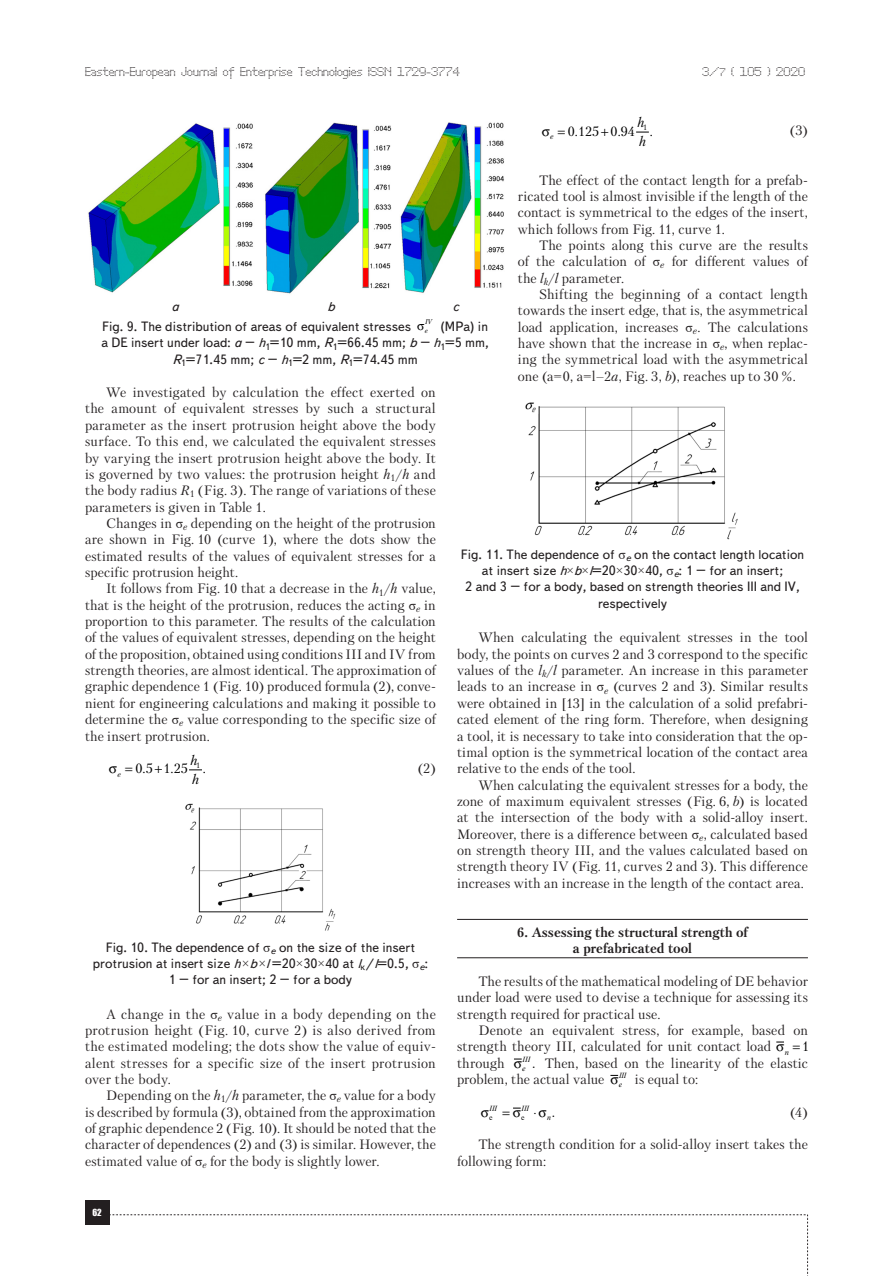
<style>
.page{position:relative;width:893px;height:1276px;background:#fff}
.page>*{position:absolute;margin:0;border:0;box-sizing:border-box;transform-origin:0 0}
.Text__англ{font:13.5px/16.4px "Petersburg C";letter-spacing:.005em;color:#231f20;text-align:justify}
.Рисунок{font:13.5px/16.2px "Text Book C";color:#231f20;text-align:center}
.Раздел_статьи{font:700 13.5px/16.4px "Petersburg C";color:#231f20;text-align:center}
.Рисунок-2{font:italic 13.5px "Text Book C";color:#231f20}
.t1{font:13.5px "Times New Roman";color:#000}
.t2{font:13.5px "Petersburg C";color:#000}
.t3{font:13.35px "Petersburg C";letter-spacing:.005em;color:#000}
.t4{font:italic 13.35px/19.2px "Petersburg C";color:#000}
.t5{font:12px "Perfo";letter-spacing:.015em;color:#231f20}
.t6{font:9px "Impact";color:#fff}
.t7{font:italic 7.8px/9.4px "Times New Roman";letter-spacing:-.01em;color:#000}
.t8{font:italic 7.8px "Petersburg C";color:#000}
.t9{font:7.8px "Petersburg C";color:#000}
.t10{font:7.8px "Times New Roman";color:#000}
.t11{font:italic 6.9px/8.6px "Petersburg C";color:#000}
.s1{font-size:10.5px}
.s2{font-style:italic}
.s3{font-family:"Times New Roman"}
.s4{font-family:"Times New Roman";font-style:italic}
</style>
<div class="page">
<div style="left:85px;top:1200px;width:24px;height:24px;background:#231f20"></div>
<svg style="left:109px;top:1214px;width:699px;height:62px"></svg>
<hr style="left:457px;top:919px;width:351px;height:1px;background:#231f20">
<hr style="left:457px;top:957px;width:351px;height:1px;background:#231f20">
<img style="left:88px;top:123px;width:165px;height:170px">
<img style="left:265px;top:122px;width:127px;height:172px">
<img style="left:400px;top:122px;width:104px;height:171px">
<img style="left:185px;top:803px;width:151px;height:128px">
<img style="left:525px;top:402px;width:213px;height:138px">
<svg style="left:776px;top:1041px;width:8px;height:2px"></svg>
<svg style="left:514px;top:1058px;width:8px;height:2px"></svg>
<svg style="left:513px;top:1107px;width:8px;height:2px"></svg>
<p class="t5" style="left:85px;top:65px;width:376px">Eastern-European Journal of Enterprise Technologies ISSN 1729-3774</p>
<p class="t5" style="left:702px;top:65px;width:104px">3/<span class="s1">7</span> ( 105 ) 2020</p>
<p class="Рисунок-2" style="left:171px;top:298px;width:9px">a</p>
<p class="Рисунок-2" style="left:327px;top:298px;width:9px">b</p>
<p class="Рисунок-2" style="left:452px;top:298px;width:8px">c</p>
<p class="Рисунок" style="left:102px;top:319px;width:310px">Fig. 9. The distribution of areas of equivalent stresses</p>
<p class="t11" style="left:425px;top:318px;width:9px">IV e</p>
<p class="Рисунок" style="left:441px;top:319px;width:49px">(MPa) in</p>
<p class="Рисунок" style="left:101px;top:335px;width:389px">a DE insert under load: <span class="s2">a</span> – <span class="s2">h</span><sub>1</sub>=10 mm, <span class="s2">R</span><sub>1</sub>=66.45 mm; <span class="s2">b</span> – <span class="s2">h</span><sub>1</sub>=5 mm,</p>
<p class="Рисунок" style="left:172px;top:351px;width:247px"><span class="s2">R</span><sub>1</sub>=71.45 mm; <span class="s2">c</span> – <span class="s2">h</span><sub>1</sub>=2 mm, <span class="s2">R</span><sub>1</sub>=74.45 mm</p>
<p class="t4" style="left:637px;top:112px;width:10px">h h</p>
<p class="Text__англ" style="left:790px;top:122px;width:20px">(3)</p>
<p class="Text__англ" style="left:518px;top:171px;width:291px;text-indent:21px">The effect of the contact length for a prefab&shy;ricated tool is almost invisible if the length of the contact is symmetrical to the edges of the insert, which follows from Fig. 11, curve 1.</p>
<p class="Text__англ" style="left:518px;top:237px;width:291px;text-indent:21px">The points along this curve are the results of the calculation of <span class="s3">σ</span><sub>e</sub> for different values of the <span class="s2">l</span><sub>k</sub>/<span class="s2">l</span> parameter.</p>
<p class="Text__англ" style="left:518px;top:286px;width:291px;text-indent:21px">Shifting the beginning of a contact length towards the insert edge, that is, the asymmetrical load application, increases <span class="s3">σ</span><sub>e</sub>. The calculations have shown that the increase in <span class="s3">σ</span><sub>e</sub>, when replac&shy;ing the symmetrical load with the asymmetrical one (а=0, а=l–2<span class="s2">a</span>, Fig. 3, <span class="s2">b</span>), reaches up to 30 %.</p>
<p class="t9" style="left:643px;top:123px;width:6px">1</p>
<p class="t3" style="left:568px;top:123px;width:86px">0.125 0.94 .</p>
<p class="t8" style="left:550px;top:132px;width:5px">e</p>
<p class="Text__англ" style="left:85px;top:384px;width:352px;text-indent:21px">We investigated by calculation the effect exerted on the amount of equivalent stresses by such a structural parameter as the insert protrusion height above the body surface. To this end, we calculated the equivalent stresses by varying the insert protrusion height above the body. It is governed by two values: the protrusion height <span class="s2">h</span><sub>1</sub>/<span class="s2">h</span> and the body radius <span class="s2">R</span><sub>1</sub> (Fig. 3). The range of variations of these parameters is given in Table 1.</p>
<p class="Text__англ" style="left:85px;top:515px;width:352px;text-indent:21px">Changes in <span class="s3">σ</span><sub>e</sub> depending on the height of the protrusion are shown in Fig. 10 (curve 1), where the dots show the estimated results of the values of equivalent stresses for a specific protrusion height.</p>
<p class="Text__англ" style="left:85px;top:580px;width:352px;text-indent:21px">It follows from Fig. 10 that a decrease in the <span class="s2">h</span><sub>1</sub>/<span class="s2">h</span> value, that is the height of the protrusion, reduces the acting <span class="s3">σ</span><sub>e</sub> in proportion to this parameter. The results of the calculation of the values of equivalent stresses, depending on the height of the proposition, obtained using conditions III and IV from strength theories, are almost identical. The approximation of graphic dependence 1 (Fig. 10) produced formula (2), conve&shy;nient for engineering calculations and making it possible to determine the <span class="s3">σ</span><sub>e</sub> value corresponding to the specific size of the insert protrusion.</p>
<p class="t9" style="left:196px;top:761px;width:6px">1</p>
<p class="t4" style="left:190px;top:750px;width:10px">h h</p>
<p class="Text__англ" style="left:418px;top:760px;width:20px">(2)</p>
<p class="t3" style="left:135px;top:761px;width:72px">0.5 1.25 .</p>
<p class="t8" style="left:118px;top:769px;width:5px">e</p>
<p class="Рисунок" style="left:93px;top:939px;width:337px">Fig. 10. The dependence of <span class="s3">σ</span><sub>e</sub> on the size of the insert protrusion at insert size <span class="s2">h</span><span class="s4">×</span><span class="s2">b</span><span class="s4">×</span><span class="s2">l=</span>20<span class="s3">×</span>30<span class="s3">×</span>40 at <span class="s2">l</span><sub>к</sub>/<span class="s2">l</span>=0.5, <span class="s3">σ</span><sub>e</sub>:<br>1 – for an insert; 2 – for a body</p>
<p class="Text__англ" style="left:85px;top:1005px;width:352px;text-indent:21px">A change in the <span class="s3">σ</span><sub>e</sub> value in a body depending on the protrusion height (Fig. 10, curve 2) is also derived from the estimated modeling; the dots show the value of equiv&shy;alent stresses for a specific size of the insert protrusion over the body.</p>
<p class="Text__англ" style="left:85px;top:1087px;width:352px;text-indent:21px">Depending on the <span class="s2">h</span><sub>1</sub>/<span class="s2">h</span> parameter, the <span class="s3">σ</span><sub>e</sub> value for a body is described by formula (3), obtained from the approximation of graphic dependence 2 (Fig. 10). It should be noted that the character of dependences (2) and (3) is similar. However, the estimated value of <span class="s3">σ</span><sub>e</sub> for the body is slightly lower.</p>
<p class="t6" style="left:93px;top:1205px;width:11px">62</p>
<p class="Рисунок" style="left:461px;top:546px;width:345px">Fig. 11. The dependence of <span class="s3">σ</span><sub>e</sub> on the contact length location at insert size <span class="s2">h</span><span class="s3">×</span><span class="s2">b</span><span class="s3">×</span><span class="s2">l</span>=20<span class="s3">×</span>30<span class="s3">×</span>40, <span class="s3">σ</span><sub>e</sub>: 1 – for an insert;<br>2 and 3 – for a body, based on strength theories III and IV, respectively</p>
<p class="Text__англ" style="left:457px;top:629px;width:352px;text-indent:21px">When calculating the equivalent stresses in the tool body, the points on curves 2 and 3 correspond to the specific values of the <span class="s2">l</span><sub>k</sub>/<span class="s2">l</span> parameter. An increase in this parameter leads to an increase in <span class="s3">σ</span><sub>e</sub> (curves 2 and 3). Similar results were obtained in [13] in the calculation of a solid prefabri&shy;cated element of the ring form. Therefore, when designing a tool, it is necessary to take into consideration that the op&shy;timal option is the symmetrical location of the contact area relative to the ends of the tool.</p>
<p class="Text__англ" style="left:457px;top:776px;width:352px;text-indent:21px">When calculating the equivalent stresses for a body, the zone of maximum equivalent stresses (Fig. 6, <span class="s2">b</span>) is located at the intersection of the body with a solid-alloy insert.<br>Moreover, there is a difference between <span class="s3">σ</span><sub>e</sub>, calculated based on strength theory III, and the values calculated based on strength theory IV (Fig. 11, curves 2 and 3). This difference increases with an increase in the length of the contact area.</p>
<p class="Раздел_статьи" style="left:517px;top:924px;width:233px">6. Assessing the structural strength of a prefabricated tool</p>
<p class="Text__англ" style="left:457px;top:973px;width:352px;text-indent:21px">The results of the mathematical modeling of DE behavior under load were used to devise a technique for assessing its strength required for practical use.</p>
<p class="Text__англ" style="left:457px;top:1022px;width:352px;text-indent:21px">Denote an equivalent stress, for example, based on strength theory III, calculated for unit contact load</p>
<p class="t2" style="left:802px;top:1038px;width:9px">1</p>
<p class="t8" style="left:785px;top:1047px;width:6px">n</p>
<p class="t7" style="left:522px;top:1054px;width:9px">III e</p>
<p class="Text__англ" style="left:457px;top:1054px;width:49px">through</p>
<p class="t1" style="left:532px;top:1053px;width:5px">.</p>
<p class="Text__англ" style="left:457px;top:1054px;width:352px;text-indent:88px">Then, based on the linearity of the elastic problem, the actual value</p>
<p class="t7" style="left:619px;top:1070px;width:9px">III e</p>
<p class="Text__англ" style="left:635px;top:1071px;width:65px">is equal to:</p>
<p class="t7" style="left:490px;top:1103px;width:9px">III</p>
<p class="t7" style="left:522px;top:1103px;width:31px">III ⋅ n</p>
<p class="Text__англ" style="left:790px;top:1103px;width:19px">(4)</p>
<p class="Text__англ" style="left:457px;top:1136px;width:352px;text-indent:21px">The strength condition for a solid-alloy insert takes the following form:</p>
<p class="t1" style="left:552px;top:1102px;width:5px">.</p>
<p class="t10" style="left:489px;top:1112px;width:5px">e</p>
<p class="t10" style="left:521px;top:1112px;width:5px">e</p>
</div>
